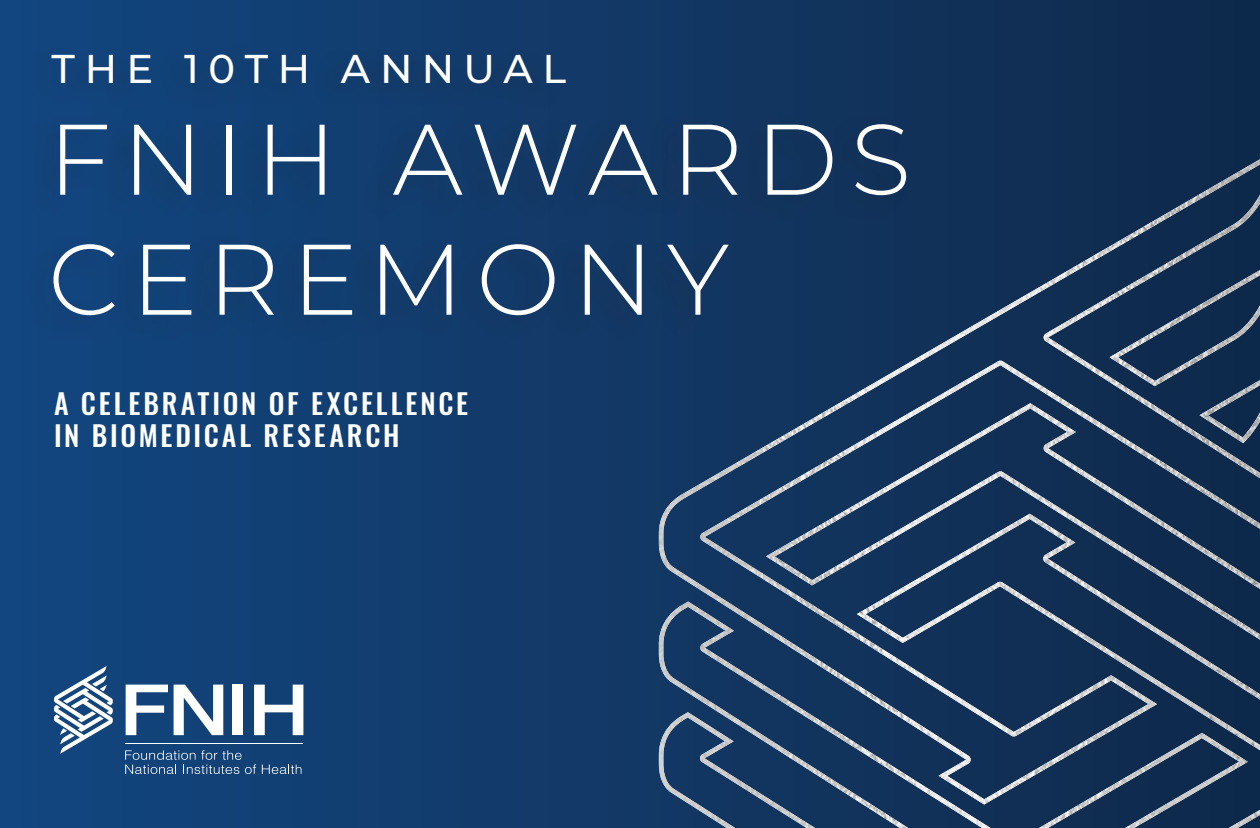
<style>
.page{position:relative;width:1260px;height:828px;background:#fff}
.page>*{position:absolute;margin:0;border:0;box-sizing:border-box;transform-origin:0 0}
.MAIN_TITLE{font:300 100px/120px "Montserrat";letter-spacing:.115em;color:#fff}
.COVER_-_SUBTITLE{font:500 40px "Montserrat";letter-spacing:.235em;color:#fff}
.t1{font:28px/32px "Oswald";letter-spacing:.1em;color:#fff}
</style>
<div class="page">
<div style="left:0;top:0;width:1260px;height:828px;background:linear-gradient(to right,#134680,#0f294b)"></div>
<hr style="left:125px;top:743px;width:178px;height:1px;background:#fff">
<svg style="left:125px;top:750px;width:131px;height:24px;background:#365f8c"></svg>
<svg style="left:262px;top:765px;width:40px;height:9px"></svg>
<svg style="left:126px;top:685px;width:42px;height:50px"></svg>
<svg style="left:174px;top:685px;width:49px;height:50px"></svg>
<div style="left:232px;top:685px;width:11px;height:50px;background:#fff"></div>
<svg style="left:254px;top:685px;width:49px;height:50px"></svg>
<svg style="left:54px;top:666px;width:59px;height:88px"></svg>
<div style="left:18px;top:44px;width:892px;height:300px;background:#231f20;opacity:.25"></div>
<svg style="left:659px;top:147px;width:601px;height:681px;background:#1d3b5f"></svg>
<img style="left:659px;top:159px;width:601px;height:646px">
<p class="COVER_-_SUBTITLE" style="left:52px;top:41px;width:516px">THE 10TH ANNUAL</p>
<p class="MAIN_TITLE" style="left:48px;top:96px;width:865px">FNIH AWARDS<br>CEREMONY</p>
<p class="t1" style="left:54px;top:385px;width:416px">A CELEBRATION OF EXCELLENCE<br>IN BIOMEDICAL RESEARCH</p>
</div>
